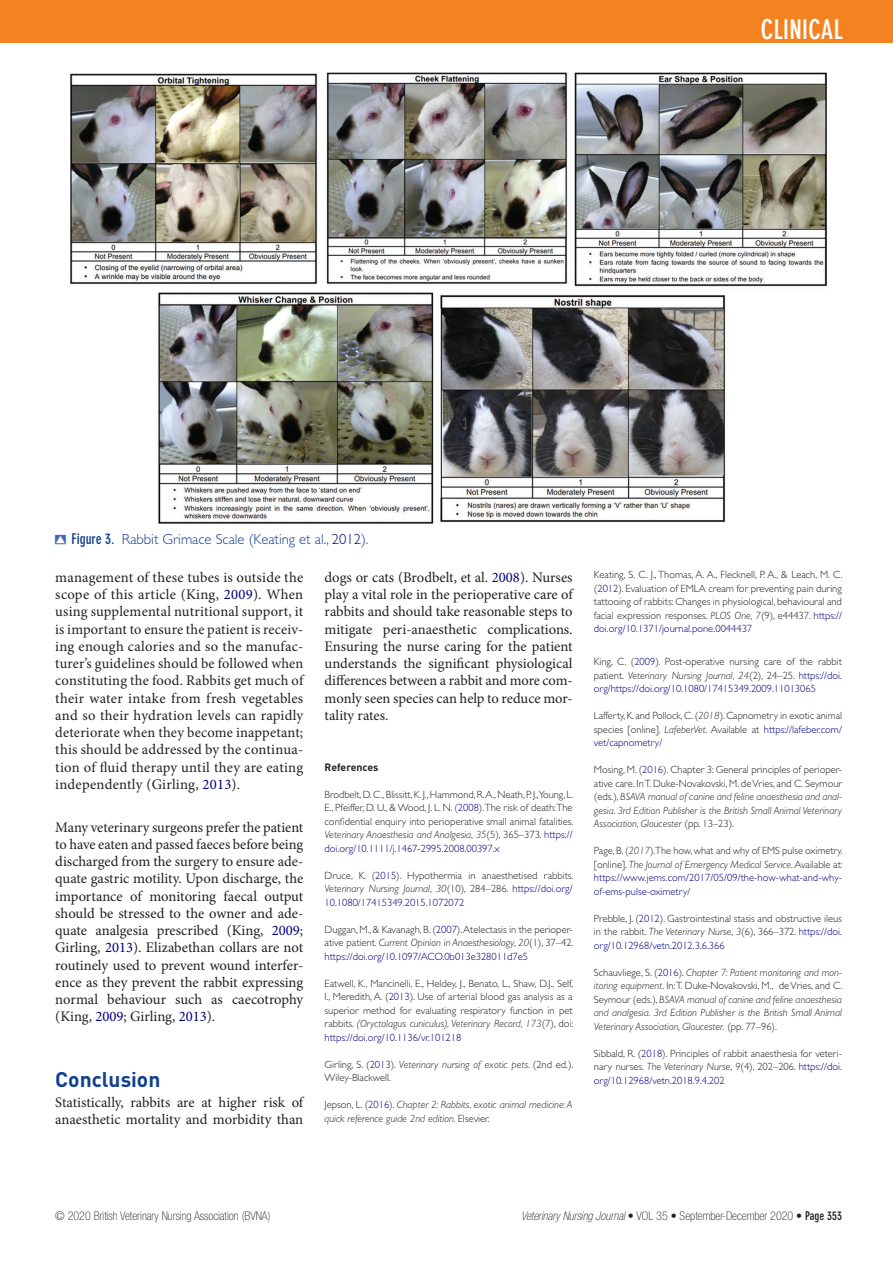
<style>
.page{position:relative;width:893px;height:1263px;background:#fff}
.page>*{position:absolute;margin:0;border:0;box-sizing:border-box;transform-origin:0 0}
.t1{font:700 condensed 27px "DIN Neuzeit Grotesk Std";color:#fff}
.t2{font:700 21px "DIN";color:#123f90}
.t3{font:14.7px/17.2px "Minion Pro";color:#231f20;text-align:justify}
.t4{font:300 14.7px "Gill Sans Std";color:#123f90}
.t5{font:100 condensed 12px "Helvetica Neue LT Std";color:#231f20}
.t6{font:300 10.5px/13.5px "Gill Sans Std";color:#231f20;text-align:justify}
.t7{font:italic 300 10.5px/13.5px "Gill Sans Std";color:#231f20;text-align:justify}
.t8{font:300 10.5px/13.5px "Gill Sans Std";color:#000080;text-align:justify}
.t9{font:700 10.5px "DIN";color:#231f20}
.s1{font-family:"DIN Neuzeit Grotesk Std";font-weight:700;font-stretch:condensed}
.s2{color:#000080}
.s3{font-style:italic}
.s4{font-style:normal}
.s5{font-style:normal;color:#000080}
.s6{color:#231f20}
.s7{font-style:italic;color:#231f20}
.s8{font-family:"DIN Neuzeit Grotesk Std";font-weight:700}
</style>
<div class="page">
<div style="left:0;top:0;width:893px;height:43px;background:#f58220"></div>
<img style="left:71px;top:72px;width:756px;height:451px">
<h1 class="t1" style="left:761px;top:13px;width:83px">Clinical</h1>
<h3 class="t4" style="left:72px;top:531px;width:298px"><span class="s1">Figure 3.</span> Rabbit Grimace Scale (Keating et al., <span class="s2">2012</span>).</h3>
<p class="t3" style="left:55px;top:569px;width:250px">management of these tubes is outside the scope of this article (King, <span class="s2">2009</span>). When using supplemental nutritional support, it is important to ensure the patient is receiv&shy;ing enough calories and so the manufac&shy;turer’s guidelines should be followed when constituting the food. Rabbits get much of their water intake from fresh vegetables and so their hydration levels can rapidly deteriorate when they become inappetant; this should be addressed by the continua&shy;tion of fluid therapy until they are eating independently (Girling, <span class="s2">2013</span>).</p>
<p class="t3" style="left:55px;top:818px;width:250px">Many veterinary surgeons prefer the patient to have eaten and passed faeces before being discharged from the surgery to ensure ade&shy;quate gastric motility. Upon discharge, the importance of monitoring faecal output should be stressed to the owner and ade&shy;quate analgesia prescribed (King, <span class="s2">2009</span>; Girling, <span class="s2">2013</span>). Elizabethan collars are not routinely used to prevent wound interfer&shy;ence as they prevent the rabbit expressing normal behaviour such as caecotrophy (King, <span class="s2">2009</span>; Girling, <span class="s2">2013</span>).</p>
<h2 class="t2" style="left:55px;top:1065px;width:107px">Conclusion</h2>
<h3 class="t3" style="left:55px;top:1094px;width:250px">Statistically, rabbits are at higher risk of anaesthetic mortality and morbidity than</h3>
<p class="t3" style="left:325px;top:569px;width:250px">dogs or cats (Brodbelt, et al. <span class="s2">2008</span>). Nurses play a vital role in the perioperative care of rabbits and should take reasonable steps to mitigate peri-anaesthetic complications.<br>Ensuring the nurse caring for the patient understands the significant physiological differences between a rabbit and more com&shy;monly seen species can help to reduce mor&shy;tality rates.</p>
<p class="t9" style="left:325px;top:760px;width:55px">References</p>
<p class="t6" style="left:325px;top:788px;width:250px">Brodbelt, D. C., Blissitt, K. J., Hammond, R. A., Neath, P. J.,Young, L.<br>E., Pfeiffer, D. U., &amp; Wood, J. L. N. (<span class="s2">2008</span>).The risk of death:The confidential enquiry into perioperative small animal fatalities.<br><span class="s3">Veterinary Anaesthesia and Analgesia</span>, <span class="s3">35</span>(5), 365–373. <span class="s2">https:// doi.org/10.1111/j.1467-2995.2008.00397.x</span></p>
<p class="t6" style="left:325px;top:869px;width:250px">Druce, K. (<span class="s2">2015</span>). Hypothermia in anaesthetised rabbits.<br><span class="s3">Veterinary Nursing Journal</span>, <span class="s3">30</span>(10), 284–286. <span class="s2">https://doi.org/ 10.1080/17415349.2015.1072072</span></p>
<p class="t6" style="left:325px;top:923px;width:250px">Duggan, M., &amp; Kavanagh, B. (<span class="s2">2007</span>). Atelectasis in the perioper&shy;ative patient. <span class="s3">Current Opinion in Anaesthesiology</span>, <span class="s3">20</span>(1), 37–42. <span class="s2">https://doi.org/10.1097/ACO.0b013e328011d7e5</span></p>
<p class="t6" style="left:325px;top:977px;width:250px">Eatwell, K., Mancinelli, E., Heldey, J., Benato, L., Shaw, D.J., Self, I., Meredith, A. (<span class="s2">2013</span>). Use of arterial blood gas analysis as a superior method for evaluating respiratory function in pet rabbits. <span class="s3">(Oryctolagus cuniculus), Veterinary Record</span>, <span class="s3">173</span>(7), doi: <span class="s2">https://doi.org/10.1136/vr.101218</span></p>
<p class="t6" style="left:325px;top:1058px;width:250px">Girling, S. (<span class="s2">2013</span>). <span class="s3">Veterinary nursing of exotic pets</span>. (2nd ed.).<br>Wiley-Blackwell.</p>
<p class="t7" style="left:325px;top:1098px;width:250px"><span class="s4">Jepson, L. (</span><span class="s5">2016</span><span class="s4">).</span> Chapter 2: Rabbits. exotic animal medicine: A quick reference guide 2nd edition<span class="s4">. Elsevier.</span></p>
<p class="t6" style="left:594px;top:568px;width:250px">Keating, S. C. J., Thomas, A. A., Flecknell, P. A., &amp; Leach, M. C. (<span class="s2">2012</span>). Evaluation of EMLA cream for preventing pain during tattooing of rabbits: Changes in physiological, behavioural and facial expression responses. <span class="s3">PLOS One</span>, <span class="s3">7</span>(9), e44437. <span class="s2">https:// doi.org/10.1371/journal.pone.0044437</span></p>
<p class="t8" style="left:594px;top:655px;width:250px"><span class="s6">King, C. (</span>2009<span class="s6">). Post-operative nursing care of the rabbit patient.</span> <span class="s7">Veterinary Nursing Journal</span><span class="s6">,</span> <span class="s7">24</span><span class="s6">(2), 24–25.</span> https://doi. org/https://doi.org/10.1080/17415349.2009.11013065</p>
<p class="t6" style="left:594px;top:709px;width:250px">Lafferty, K. and Pollock, C. (<span class="s3">2018</span>). Capnometry in exotic animal species [online]. <span class="s3">LafeberVet</span>. Available at <span class="s2">https://lafeber.com/ vet/capnometry</span>/</p>
<p class="t7" style="left:594px;top:763px;width:250px"><span class="s4">Mosing, M. (</span><span class="s5">2016</span><span class="s4">). Chapter 3: General principles of perioper&shy;ative care. In T. Duke-Novakovski, M. de Vries, and C. Seymour (eds.),</span> BSAVA manual of canine and feline anaesthesia and anal&shy;gesia. 3rd Edition Publisher is the British Small Animal Veterinary Association, Gloucester <span class="s4">(pp. 13–23).</span></p>
<p class="t8" style="left:594px;top:844px;width:250px"><span class="s6">Page, B. (</span><span class="s7">2017</span><span class="s6">).The how, what and why of EMS pulse oximetry. [online].</span> <span class="s7">The Journal of Emergency Medical Service</span><span class="s6">. Available at: </span>https://www.jems.com/2017/05/09/the-how-what-and-why&shy;of-ems-pulse-oximetry<span class="s6">/</span></p>
<p class="t6" style="left:594px;top:912px;width:250px">Prebble, J. (<span class="s2">2012</span>). Gastrointestinal stasis and obstructive ileus in the rabbit. <span class="s3">The Veterinary Nurse</span>, <span class="s3">3</span>(6), 366–372. <span class="s2">https://doi. org/10.12968/vetn.2012.3.6.366</span></p>
<p class="t7" style="left:594px;top:966px;width:250px"><span class="s4">Schauvliege, S. (</span><span class="s5">2016</span><span class="s4">).</span> Chapter 7: Patient monitoring and mon&shy;itoring equipment<span class="s4">. In: T. Duke-Novakovski, M., de Vries, and C.<br>Seymour (eds.),</span> BSAVA manual of canine and feline anaesthesia and analgesia. 3rd Edition Publisher is the British Small Animal Veterinary Association, Gloucester. <span class="s4">(pp. 77–96).</span></p>
<p class="t6" style="left:594px;top:1047px;width:250px">Sibbald, R. (<span class="s2">2018</span>). Principles of rabbit anaesthesia for veteri&shy;nary nurses. <span class="s3">The Veterinary Nurse</span>, <span class="s3">9</span>(4), 202–206. <span class="s2">https://doi. org/10.12968/vetn.2018.9.4.202</span></p>
<p class="t5" style="left:55px;top:1209px;width:217px">© 2020 British Veterinary Nursing Association (BVNA)</p>
<p class="t5" style="left:521px;top:1209px;width:322px"><span class="s3">Veterinary Nursing Journal</span> • VOL 35 • September-December 2020 • <span class="s8">Page 353</span></p>
</div>
